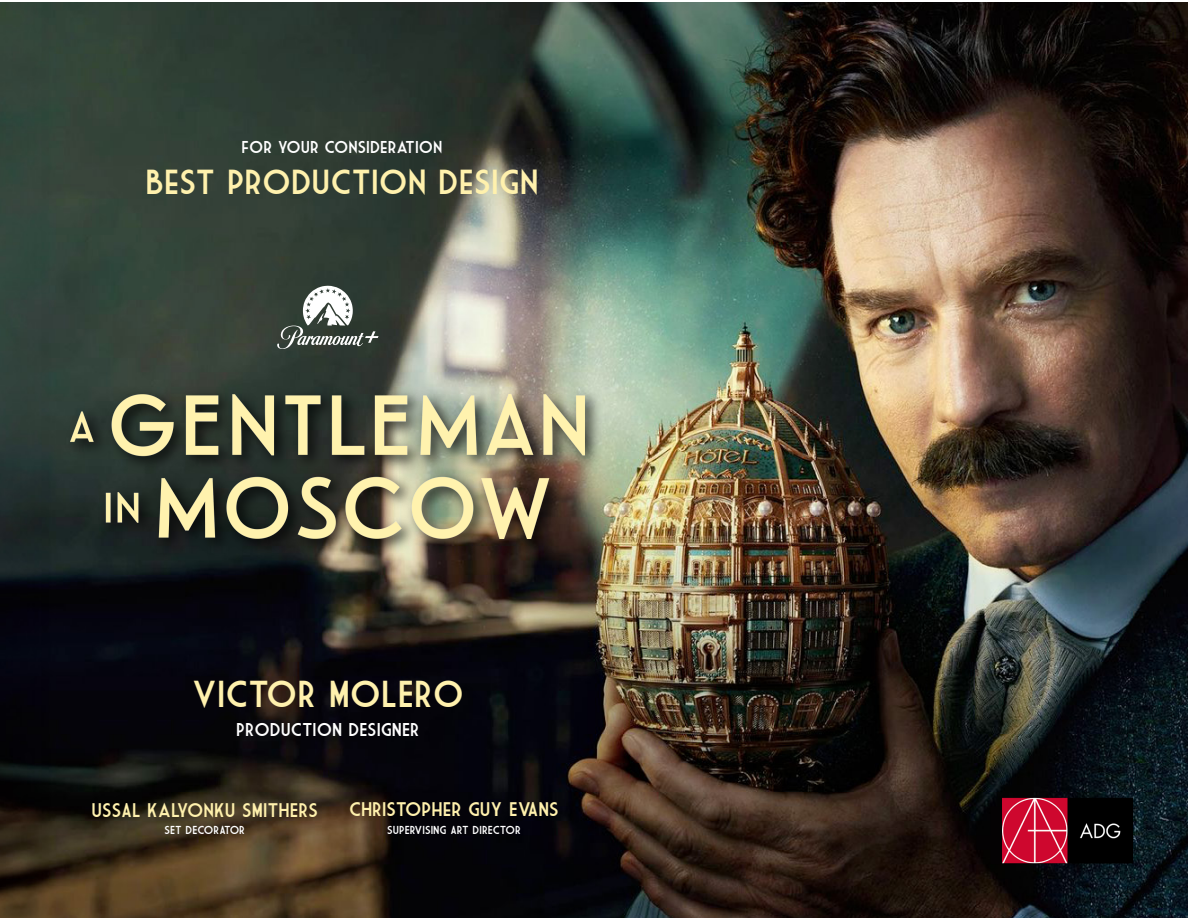
<style>
.page{position:relative;width:1188px;height:918px;background:#fff}
.page>*{position:absolute;margin:0;border:0;box-sizing:border-box;transform-origin:0 0}
.t1{font:36.6px "Market Deco";color:#fff1ad}
.t2{font:33.9px "Market Deco";color:#fff1ad}
.t3{font:19.2px "Market Deco";color:#fff1ad}
.t4{font:18px "Market Deco";color:#fff}
.t5{font:16.8px "Market Deco";color:#fff}
.t6{font:11.25px "Market Deco";color:#fff}
</style>
<div class="page">
<img style="left:0;top:2px;width:1188px;height:916px">
<img style="left:60px;top:382px;width:547px;height:179px">
<img style="left:71px;top:394px;width:514px;height:145px">
<svg style="left:277px;top:286px;width:102px;height:63px"></svg>
<img style="left:1002px;top:796px;width:131px;height:69px">
<p class="t5" style="left:242px;top:138px;width:202px">FOR YOUR CONSIDERATION</p>
<h2 class="t2" style="left:145px;top:164px;width:395px">BEST PRODUCTION DESIGN</h2>
<h1 class="t1" style="left:192px;top:674px;width:274px">VICTOR MOLERO</h1>
<p class="t4" style="left:236px;top:720px;width:185px">PRODUCTION DESIGNER</p>
<p class="t3" style="left:91px;top:800px;width:228px">USSAL KALYONKU SMITHERS</p>
<p class="t3" style="left:349px;top:798px;width:211px">CHRISTOPHER GUY EVANS</p>
<p class="t6" style="left:164px;top:824px;width:82px">SET DECORATOR</p>
<p class="t6" style="left:387px;top:824px;width:135px">SUPERVISING ART DIRECTOR</p>
</div>
